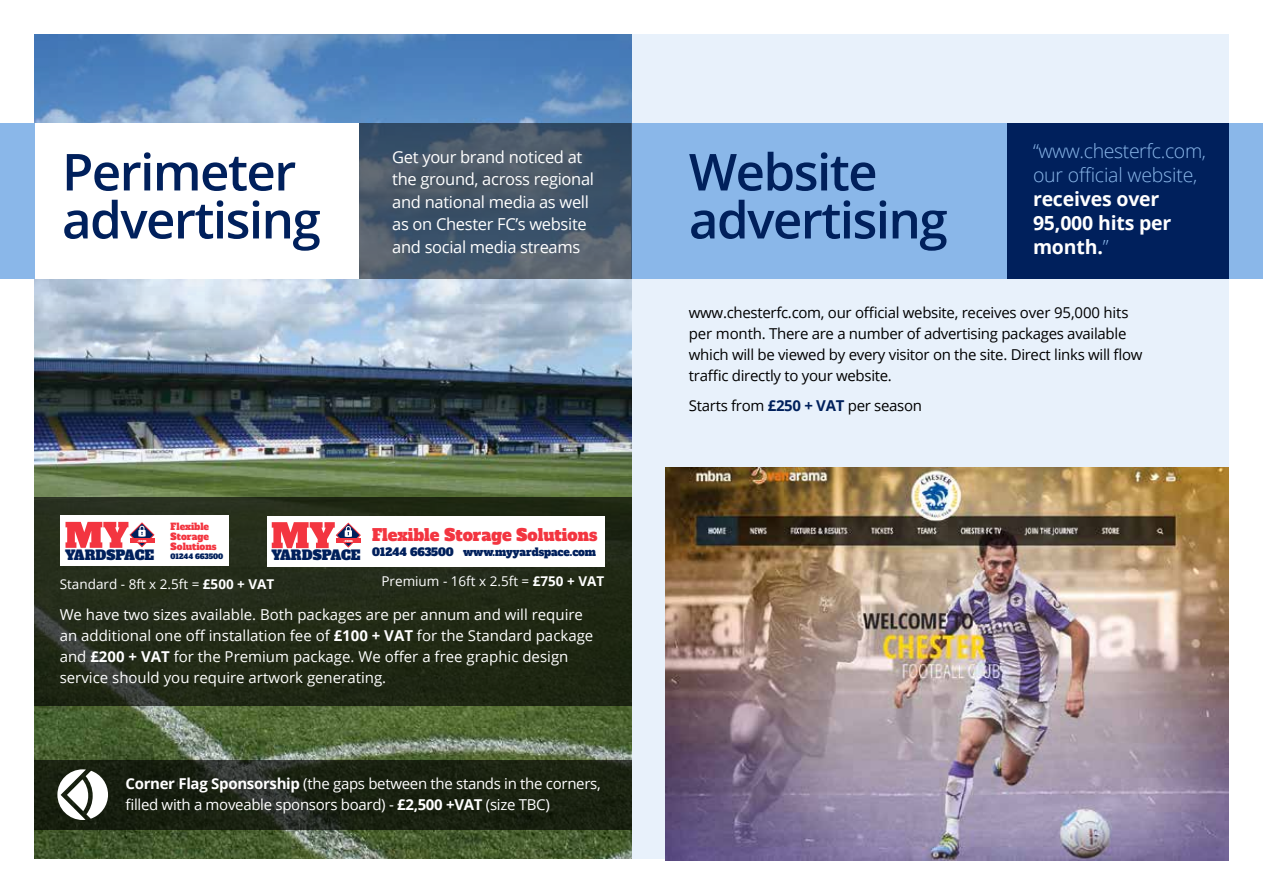
<style>
.page{position:relative;width:1263px;height:893px;background:#fff}
.page>*{position:absolute;margin:0;border:0;box-sizing:border-box;transform-origin:0 0}
.t1{font:600 51px/48px "Open Sans";letter-spacing:-.03em;color:#00205c}
.t2{font:300 19.5px/24px "Open Sans";letter-spacing:-.015em;color:#8ab7e9}
.t3{font:700 19.5px/24px "Open Sans";letter-spacing:-.01em;color:#fff}
.t4{font:16.5px/22.5px "Open Sans";letter-spacing:-.02em;color:#fff}
.t5{font:16.2px "Alfa Slab One";color:#f33540}
.t6{font:15px/21px "Open Sans";letter-spacing:-.02em;color:#000}
.t7{font:15px/21px "Open Sans";color:#fff}
.t8{font:15px/21px "Open Sans";letter-spacing:-.02em;color:#fff}
.t9{font:13.5px "Open Sans";color:#fff}
.t10{font:13.5px "Alfa Slab One";color:#00205c}
.t11{font:10.8px "Alfa Slab One";letter-spacing:-.01em;color:#00205c}
.t12{font:9.3px/9.6px "Alfa Slab One";color:#f33540}
.t13{font:6.9px "Alfa Slab One";letter-spacing:-.01em;color:#00205c}
.t14{font:3.45px "Alfa Slab One";color:#fff}
.s1{font-weight:300;color:#8ab7e9}
.s2{font-weight:700}
.s3{font-weight:700;color:#00205c}
</style>
<div class="page">
<div style="left:631px;top:34px;width:598px;height:825px;background:#e8f1fb"></div>
<img style="left:34px;top:347px;width:597px;height:512px">
<div style="left:34px;top:497px;width:597px;height:209px;background:#212a16"></div>
<svg style="left:34px;top:34px;width:597px;height:313px;background:#85a7cd"></svg>
<div style="left:34px;top:123px;width:324px;height:156px;background:#fff"></div>
<div style="left:0;top:123px;width:34px;height:156px;background:#8ab7e9"></div>
<div style="left:631px;top:123px;width:632px;height:156px;background:#8ab7e9"></div>
<div style="left:1008px;top:123px;width:221px;height:156px;background:#00205c"></div>
<img style="left:665px;top:468px;width:564px;height:392px">
<div style="left:60px;top:516px;width:169px;height:50px;background:#fff"></div>
<svg style="left:66px;top:522px;width:88px;height:26px"></svg>
<div style="left:267px;top:516px;width:337px;height:51px;background:#fff"></div>
<svg style="left:272px;top:522px;width:89px;height:26px"></svg>
<svg style="left:34px;top:760px;width:597px;height:69px;background:#1b2314"></svg>
<svg style="left:57px;top:769px;width:51px;height:51px"></svg>
<svg style="left:358px;top:123px;width:273px;height:156px;background:#46586a"></svg>
<h1 class="t1" style="left:62px;top:147px;width:260px">Perimeter advertising</h1>
<h2 class="t2" style="left:1033px;top:138px;width:175px">“www.chesterfc.com, our official website,</h2>
<p class="t4" style="left:392px;top:145px;width:203px">Get your brand noticed at the ground, across regional and national media as well as on Chester FC’s website and social media streams</p>
<h1 class="t1" style="left:689px;top:147px;width:260px">Website advertising</h1>
<h2 class="t3" style="left:1033px;top:186px;width:140px">receives over<br>95,000 hits per month.<span class="s1">”</span></h2>
<p class="t14" style="left:138px;top:537px;width:10px">.com</p>
<p class="t10" style="left:65px;top:543px;width:90px">YARDSPACE</p>
<p class="t12" style="left:171px;top:521px;width:48px">Flexible<br>Storage<br>Solutions</p>
<p class="t13" style="left:171px;top:550px;width:54px">01244 663500</p>
<p class="t10" style="left:271px;top:543px;width:91px">YARDSPACE</p>
<p class="t14" style="left:344px;top:538px;width:10px">.com</p>
<p class="t5" style="left:372px;top:521px;width:227px">Flexible Storage Solutions</p>
<p class="t11" style="left:372px;top:542px;width:226px">01244 663500 www.myyardspace.com</p>
<p class="t9" style="left:381px;top:572px;width:224px">Premium - 16ft x 2.5ft = <span class="s2">£750 + VAT</span></p>
<p class="t9" style="left:60px;top:574px;width:216px">Standard - 8ft x 2.5ft = <span class="s2">£500 + VAT</span></p>
<p class="t7" style="left:60px;top:603px;width:535px">We have two sizes available. Both packages are per annum and will require an additional one off installation fee of <span class="s2">£100 + VAT</span> for the Standard package and <span class="s2">£200 + VAT</span> for the Premium package. We offer a free graphic design service should you require artwork generating.</p>
<p class="t8" style="left:125px;top:772px;width:477px"><span class="s2">Corner Flag Sponsorship</span> (the gaps between the stands in the corners, filled with a moveable sponsors board) - <span class="s2">£2,500 +VAT</span> (size TBC)</p>
<p class="t6" style="left:689px;top:301px;width:455px">www.chesterfc.com, our official website, receives over 95,000 hits per month. There are a number of advertising packages available which will be viewed by every visitor on the site. Direct links will flow traffic directly to your website.</p>
<p class="t6" style="left:689px;top:394px;width:235px">Starts from <span class="s3">£250 + VAT</span> per season</p>
</div>
